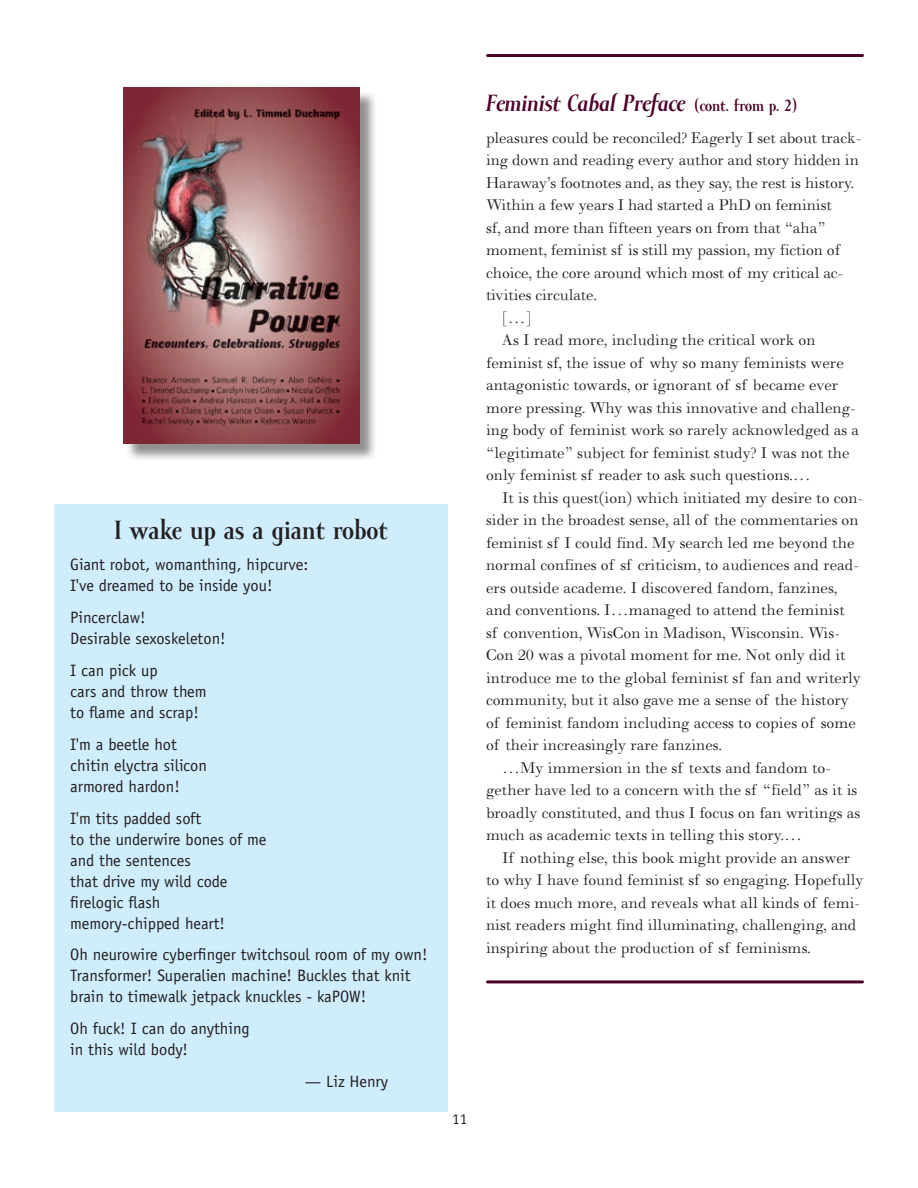
<style>
.page{position:relative;width:918px;height:1188px;background:#fff}
.page>*{position:absolute;margin:0;border:0;box-sizing:border-box;transform-origin:0 0}
.t1{font:700 27px "Mramor";color:#231f20}
.t2{font:italic 700 24px "Mramor";color:#4c0028}
.t3{font:18px "Walbaum";color:#231f20}
.t4{font:16.5px/21px "Officina Sans LT";color:#231f20}
.t5{font:15px "Officina Sans LT";color:#231f20}
.s1{font-style:normal;font-size:16.5px}
</style>
<div class="page">
<div style="left:54px;top:505px;width:394px;height:607px;background:#cfedfc"></div>
<div style="left:125px;top:90px;width:253px;height:372px;background:#231f20;opacity:.5"></div>
<img style="left:123px;top:88px;width:236px;height:355px">
<hr style="left:488px;top:54px;width:374px;height:3px;background:#4c0028">
<hr style="left:488px;top:980px;width:374px;height:3px;background:#4c0028">
<h1 class="t1" style="left:114px;top:514px;width:275px">I wake up as a giant robot</h1>
<p class="t4" style="left:70px;top:554px;width:240px">Giant robot, womanthing, hipcurve:<br>I've dreamed to be inside you!</p>
<p class="t4" style="left:70px;top:607px;width:157px">Pincerclaw!<br>Desirable sexoskeleton!</p>
<p class="t4" style="left:70px;top:660px;width:138px">I can pick up<br>cars and throw them to flame and scrap!</p>
<p class="t4" style="left:70px;top:734px;width:138px">I'm a beetle hot chitin elyctra silicon armored hardon!</p>
<p class="t4" style="left:70px;top:808px;width:198px">I'm tits padded soft<br>to the underwire bones of me and the sentences<br>that drive my wild code firelogic flash memory-chipped heart!</p>
<p class="t4" style="left:70px;top:944px;width:359px">Oh neurowire cyberfinger twitchsoul room of my own!<br>Transformer! Superalien machine! Buckles that knit brain to timewalk jetpack knuckles - kaPOW!</p>
<p class="t4" style="left:70px;top:1018px;width:181px">Oh fuck! I can do anything in this wild body!</p>
<p class="t4" style="left:305px;top:1071px;width:85px">— Liz Henry</p>
<h2 class="t2" style="left:486px;top:90px;width:312px">Feminist Cabal Preface <span class="s1">(cont. from p. 2)</span></h2>
<p class="t3" style="left:486px;top:128px;width:377px">pleasures could be reconciled? Eagerly I set about track-</p>
<p class="t3" style="left:486px;top:151px;width:374px">ing down and reading every author and story hidden in</p>
<p class="t3" style="left:486px;top:173px;width:370px">Haraway’s footnotes and, as they say, the rest is history.</p>
<p class="t3" style="left:486px;top:196px;width:347px">Within a few years I had started a PhD on feminist</p>
<p class="t3" style="left:486px;top:218px;width:341px">sf, and more than fifteen years on from that “aha”</p>
<p class="t3" style="left:486px;top:241px;width:356px">moment, feminist sf is still my passion, my fiction of</p>
<p class="t3" style="left:486px;top:263px;width:359px">choice, the core around which most of my critical ac-</p>
<p class="t3" style="left:486px;top:286px;width:113px">tivities circulate.</p>
<p class="t3" style="left:502px;top:308px;width:31px">[…]</p>
<p class="t3" style="left:502px;top:331px;width:315px">As I read more, including the critical work on</p>
<p class="t3" style="left:486px;top:353px;width:359px">feminist sf, the issue of why so many feminists were</p>
<p class="t3" style="left:486px;top:376px;width:354px">antagonistic towards, or ignorant of sf became ever</p>
<p class="t3" style="left:486px;top:398px;width:371px">more pressing. Why was this innovative and challeng-</p>
<p class="t3" style="left:486px;top:421px;width:375px">ing body of feminist work so rarely acknowledged as a</p>
<p class="t3" style="left:486px;top:443px;width:365px">“legitimate” subject for feminist study? I was not the</p>
<p class="t3" style="left:486px;top:466px;width:326px">only feminist sf reader to ask such questions.…</p>
<p class="t3" style="left:502px;top:488px;width:362px">It is this quest(ion) which initiated my desire to con-</p>
<p class="t3" style="left:486px;top:511px;width:374px">sider in the broadest sense, all of the commentaries on</p>
<p class="t3" style="left:486px;top:533px;width:370px">feminist sf I could find. My search led me beyond the</p>
<p class="t3" style="left:486px;top:556px;width:375px">normal confines of sf criticism, to audiences and read-</p>
<p class="t3" style="left:486px;top:578px;width:353px">ers outside academe. I discovered fandom, fanzines,</p>
<p class="t3" style="left:486px;top:601px;width:360px">and conventions. I…managed to attend the feminist</p>
<p class="t3" style="left:486px;top:623px;width:355px">sf convention, WisCon in Madison, Wisconsin. Wis-</p>
<p class="t3" style="left:486px;top:646px;width:361px">Con 20 was a pivotal moment for me. Not only did it</p>
<p class="t3" style="left:486px;top:668px;width:377px">introduce me to the global feminist sf fan and writerly</p>
<p class="t3" style="left:486px;top:691px;width:365px">community, but it also gave me a sense of the history</p>
<p class="t3" style="left:486px;top:713px;width:371px">of feminist fandom including access to copies of some</p>
<p class="t3" style="left:486px;top:736px;width:238px">of their increasingly rare fanzines.</p>
<p class="t3" style="left:502px;top:758px;width:330px">…My immersion in the sf texts and fandom to-</p>
<p class="t3" style="left:486px;top:781px;width:373px">gether have led to a concern with the sf “field” as it is</p>
<p class="t3" style="left:486px;top:803px;width:376px">broadly constituted, and thus I focus on fan writings as</p>
<p class="t3" style="left:486px;top:826px;width:318px">much as academic texts in telling this story.…</p>
<p class="t3" style="left:502px;top:848px;width:349px">If nothing else, this book might provide an answer</p>
<p class="t3" style="left:486px;top:871px;width:379px">to why I have found feminist sf so engaging. Hopefully</p>
<p class="t3" style="left:486px;top:893px;width:376px">it does much more, and reveals what all kinds of femi-</p>
<p class="t3" style="left:486px;top:916px;width:372px">nist readers might find illuminating, challenging, and</p>
<p class="t3" style="left:486px;top:938px;width:326px">inspiring about the production of sf feminisms.</p>
<p class="t5" style="left:452px;top:1110px;width:16px">11</p>
</div>
